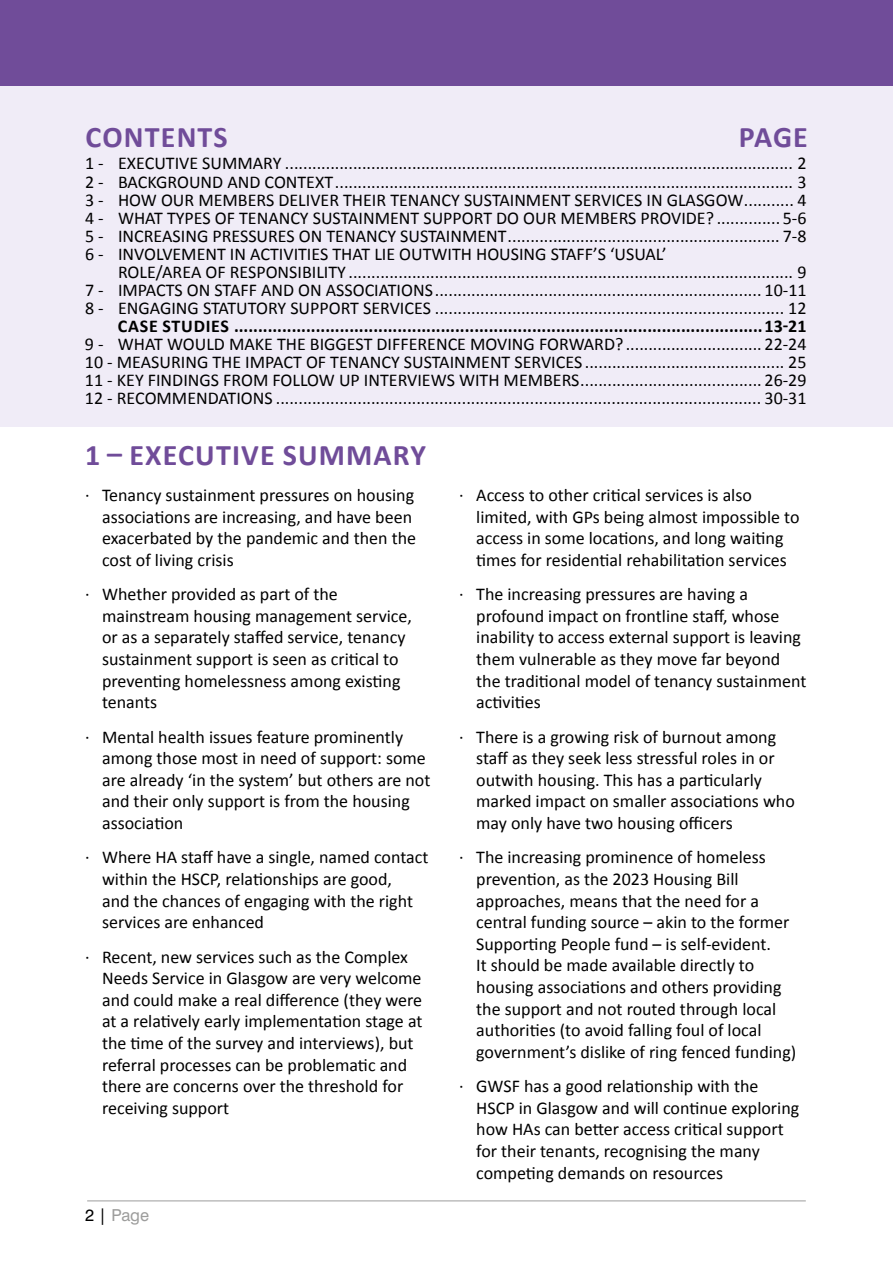
<style>
.page{position:relative;width:893px;height:1263px;background:#fff}
.page>*{position:absolute;margin:0;border:0;box-sizing:border-box;transform-origin:0 0}
.t1{font:700 30px "Calibri";letter-spacing:.04em;color:#704c99}
.t2{font:18px/21.6px "Calibri";color:#000}
.t3{font:700 18px "Calibri";letter-spacing:.04em;color:#000}
.t4{font:16.5px "Swiss 721 BT";color:#9d9d9c}
.s1{color:#000}
</style>
<div class="page">
<div style="left:0;top:0;width:893px;height:86px;background:#704c99"></div>
<hr style="left:87px;top:1200px;width:719px;height:1px;background:#9d9d9c">
<div style="left:0;top:86px;width:893px;height:340px;background:#f0ecf7"></div>
<h1 class="t1" style="left:86px;top:116px;width:144px">CONTENTS</h1>
<h1 class="t1" style="left:739px;top:116px;width:71px">PAGE</h1>
<p class="t2" style="left:85px;top:154px;width:723px;line-height:18px;text-align:justify">1 - EXECUTIVE SUMMARY ................................................................................................................ 2<br>2 - BACKGROUND AND CONTEXT..................................................................................................... 3<br>3 - HOW OUR MEMBERS DELIVER THEIR TENANCY SUSTAINMENT SERVICES IN GLASGOW........... 4<br>4 - WHAT TYPES OF TENANCY SUSTAINMENT SUPPORT DO OUR MEMBERS PROVIDE? .............. 5-6<br>5 - INCREASING PRESSURES ON TENANCY SUSTAINMENT............................................................ 7-8<br>6 - INVOLVEMENT IN ACTIVITIES THAT LIE OUTWITH HOUSING STAFF’S ‘USUAL’</p>
<p class="t2" style="left:85px;top:262px;width:723px;line-height:18px;text-align:justify;text-indent:33px">ROLE/AREA OF RESPONSIBILITY .................................................................................................. 9<br>7 - IMPACTS ON STAFF AND ON ASSOCIATIONS........................................................................ 10-11<br>8 - ENGAGING STATUTORY SUPPORT SERVICES ............................................................................. 12</p>
<p class="t3" style="left:118px;top:313px;width:690px">CASE STUDIES ..............................................................................................................13-21</p>
<p class="t2" style="left:85px;top:334px;width:723px;line-height:18px;text-align:justify">9 - WHAT WOULD MAKE THE BIGGEST DIFFERENCE MOVING FORWARD? .............................. 22-24<br>10 - MEASURING THE IMPACT OF TENANCY SUSTAINMENT SERVICES ............................................ 25<br>11 - KEY FINDINGS FROM FOLLOW UP INTERVIEWS WITH MEMBERS........................................ 26-29<br>12 - RECOMMENDATIONS ........................................................................................................... 30-31</p>
<h1 class="t1" style="left:85px;top:434px;width:343px">1 – EXECUTIVE SUMMARY</h1>
<p class="t2" style="left:102px;top:484px;width:316px;text-indent:-17px">· Tenancy sustainment pressures on housing associations are increasing, and have been exacerbated by the pandemic and then the cost of living crisis</p>
<p class="t2" style="left:102px;top:583px;width:311px;text-indent:-17px">· Whether provided as part of the mainstream housing management service, or as a separately staffed service, tenancy sustainment support is seen as critical to preventing homelessness among existing tenants</p>
<p class="t2" style="left:102px;top:725px;width:330px;text-indent:-17px">· Mental health issues feature prominently among those most in need of support: some are already ‘in the system’ but others are not and their only support is from the housing association</p>
<p class="t2" style="left:102px;top:846px;width:328px;text-indent:-17px">· Where HA staff have a single, named contact within the HSCP, relationships are good,<br>and the chances of engaging with the right services are enhanced</p>
<p class="t2" style="left:102px;top:945px;width:322px;text-indent:-17px">· Recent, new services such as the Complex Needs Service in Glasgow are very welcome and could make a real difference (they were at a relatively early implementation stage at the time of the survey and interviews), but referral processes can be problematic and there are concerns over the threshold for receiving support</p>
<p class="t4" style="left:85px;top:1205px;width:66px"><span class="s1">2 |</span> Page</p>
<p class="t2" style="left:476px;top:484px;width:325px;text-indent:-17px">· Access to other critical services is also limited, with GPs being almost impossible to access in some locations, and long waiting times for residential rehabilitation services</p>
<p class="t2" style="left:476px;top:583px;width:332px;text-indent:-17px">· The increasing pressures are having a profound impact on frontline staff, whose inability to access external support is leaving them vulnerable as they move far beyond the traditional model of tenancy sustainment activities</p>
<p class="t2" style="left:476px;top:725px;width:320px;text-indent:-17px">· There is a growing risk of burnout among staff as they seek less stressful roles in or outwith housing. This has a particularly marked impact on smaller associations who may only have two housing officers</p>
<p class="t2" style="left:476px;top:846px;width:322px;text-indent:-17px">· The increasing prominence of homeless prevention, as the 2023 Housing Bill approaches, means that the need for a central funding source – akin to the former Supporting People fund – is self-evident.<br>It should be made available directly to housing associations and others providing the support and not routed through local authorities (to avoid falling foul of local government’s dislike of ring fenced funding)</p>
<p class="t2" style="left:476px;top:1075px;width:324px;text-indent:-17px">· GWSF has a good relationship with the HSCP in Glasgow and will continue exploring how HAs can better access critical support for their tenants, recognising the many competing demands on resources</p>
</div>
